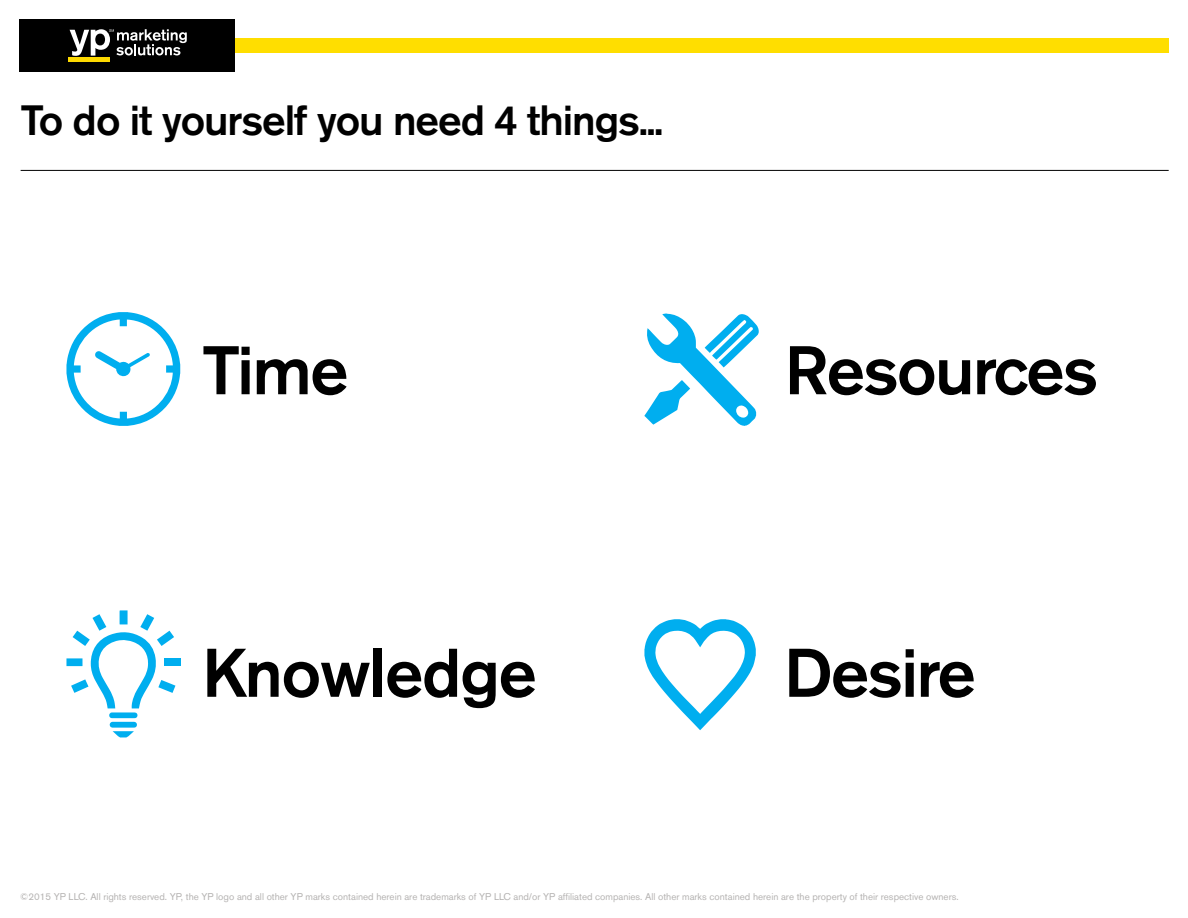
<style>
.page{position:relative;width:1188px;height:918px;background:#fff}
.page>*{position:absolute;margin:0;border:0;box-sizing:border-box;transform-origin:0 0}
.t1{font:500 68.1px "Akzidenz Grotesk BE";letter-spacing:-.025em;color:#000}
.t2{font:500 42px "Akzidenz Grotesk BE";letter-spacing:-.025em;color:#000}
.t3{font:9.75px "Akzidenz Grotesk BE";color:#b5b3b2}
</style>
<div class="page">
<div style="left:20px;top:38px;width:1149px;height:15px;background:#ffde00"></div>
<div style="left:20px;top:20px;width:215px;height:52px;background:#000"></div>
<hr style="left:68px;top:58px;width:42px;height:4px;background:#fdd900">
<svg style="left:70px;top:29px;width:117px;height:27px"></svg>
<hr style="left:21px;top:170px;width:1148px;height:1px;background:#000">
<svg style="left:66px;top:312px;width:114px;height:114px"></svg>
<div style="left:164px;top:658px;width:16px;height:8px;background:#00aeef"></div>
<svg style="left:66px;top:610px;width:109px;height:127px"></svg>
<svg style="left:644px;top:619px;width:112px;height:111px"></svg>
<svg style="left:644px;top:314px;width:115px;height:112px"></svg>
<h2 class="t2" style="left:21px;top:94px;width:644px">To do it yourself you need 4 things...</h2>
<h1 class="t1" style="left:202px;top:329px;width:148px">Time</h1>
<h1 class="t1" style="left:784px;top:329px;width:315px">Resources</h1>
<h1 class="t1" style="left:202px;top:631px;width:336px">Knowledge</h1>
<h1 class="t1" style="left:784px;top:631px;width:193px">Desire</h1>
<p class="t3" style="left:20px;top:890px;width:940px">©2015 YP LLC. All rights reserved. YP, the YP logo and all other YP marks contained herein are trademarks of YP LLC and/or YP affiliated companies. All other marks contained herein are the property of their respective owners.</p>
</div>
